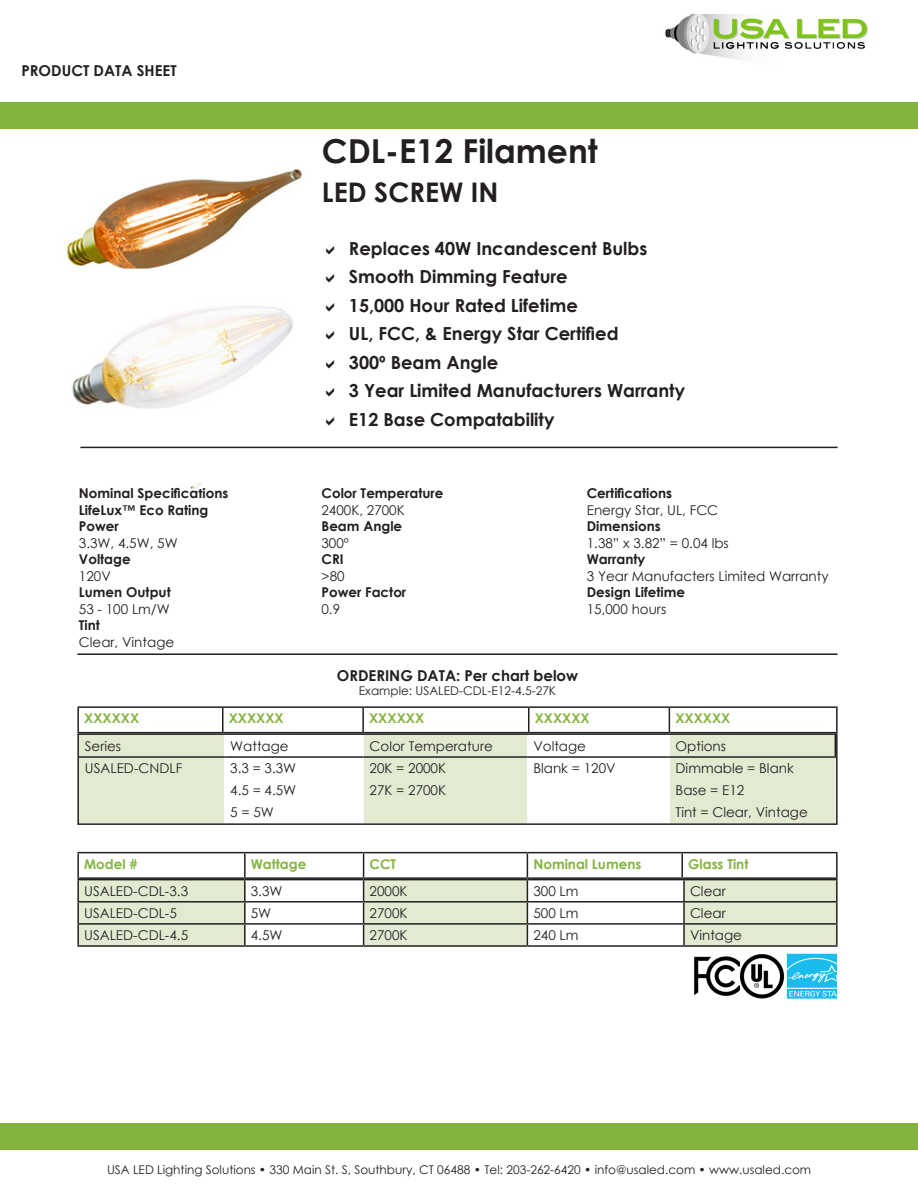
<style>
.page{position:relative;width:918px;height:1188px;background:#fff}
.page>*{position:absolute;margin:0;border:0;box-sizing:border-box;transform-origin:0 0}
.t1{font:700 33px "Century Gothic";color:#231f20}
.t2{font:700 27px "Century Gothic";color:#231f20}
.t3{font:700 18px "Century Gothic";color:#231f20}
.t4{font:700 15px "Century Gothic";color:#231f20}
.t5{font:13.5px/16.5px "Century Gothic";color:#231f20}
.t6{font:700 13.5px/16.5px "Century Gothic";color:#231f20}
.t7{font:700 13.5px "Century Gothic";color:#84b440}
.t8{font:12px "Century Gothic";color:#231f20}
.s1{font-weight:700}
.s2{font-weight:400}
</style>
<div class="page">
<img style="left:665px;top:14px;width:203px;height:46px">
<div style="left:0;top:102px;width:918px;height:27px;background:#84b440"></div>
<hr style="left:80px;top:447px;width:758px;height:1px;background:#231f20">
<hr style="left:77px;top:653px;width:761px;height:2px;background:#231f20">
<div style="left:80px;top:736px;width:755px;height:86px;background:#e2ebd2"></div>
<hr style="left:79px;top:756px;width:145px;height:2px;background:#231f20">
<hr style="left:670px;top:756px;width:166px;height:2px;background:#231f20">
<div style="left:77px;top:733px;width:761px;height:92px;border:2px solid #231f20"></div>
<hr style="left:77px;top:706px;width:146px;height:2px;background:#231f20">
<hr style="left:77px;top:708px;width:2px;height:24px;background:#231f20">
<hr style="left:223px;top:706px;width:140px;height:2px;background:#231f20">
<hr style="left:222px;top:708px;width:2px;height:24px;background:#231f20">
<hr style="left:363px;top:706px;width:166px;height:2px;background:#231f20">
<hr style="left:529px;top:706px;width:140px;height:2px;background:#231f20">
<hr style="left:669px;top:706px;width:169px;height:2px;background:#231f20">
<svg style="left:224px;top:708px;width:446px;height:115px"></svg>
<hr style="left:836px;top:708px;width:2px;height:24px;background:#231f20">
<hr style="left:77px;top:732px;width:146px;height:1px;background:#231f20">
<hr style="left:223px;top:732px;width:140px;height:1px;background:#231f20">
<hr style="left:363px;top:732px;width:166px;height:1px;background:#231f20">
<hr style="left:529px;top:732px;width:140px;height:1px;background:#231f20">
<hr style="left:669px;top:732px;width:169px;height:1px;background:#231f20">
<hr style="left:77px;top:852px;width:168px;height:1px;background:#231f20">
<hr style="left:77px;top:853px;width:2px;height:24px;background:#231f20">
<hr style="left:245px;top:852px;width:119px;height:1px;background:#231f20">
<hr style="left:244px;top:853px;width:2px;height:24px;background:#231f20">
<hr style="left:364px;top:852px;width:163px;height:1px;background:#231f20">
<hr style="left:527px;top:852px;width:155px;height:1px;background:#231f20">
<hr style="left:682px;top:852px;width:156px;height:1px;background:#231f20">
<hr style="left:836px;top:853px;width:2px;height:24px;background:#231f20">
<hr style="left:77px;top:877px;width:168px;height:2px;background:#231f20">
<hr style="left:682px;top:877px;width:156px;height:2px;background:#231f20">
<div style="left:0;top:1123px;width:918px;height:27px;background:#84b440"></div>
<div style="left:79px;top:880px;width:757px;height:65px;background:#e2ebd2"></div>
<hr style="left:77px;top:879px;width:168px;height:1px;background:#231f20">
<hr style="left:77px;top:880px;width:2px;height:21px;background:#231f20">
<hr style="left:244px;top:880px;width:2px;height:21px;background:#231f20">
<hr style="left:684px;top:879px;width:154px;height:1px;background:#231f20">
<hr style="left:683px;top:880px;width:2px;height:21px;background:#231f20">
<hr style="left:836px;top:880px;width:2px;height:21px;background:#231f20">
<hr style="left:77px;top:901px;width:168px;height:2px;background:#231f20">
<hr style="left:77px;top:903px;width:2px;height:20px;background:#231f20">
<hr style="left:244px;top:903px;width:2px;height:20px;background:#231f20">
<hr style="left:684px;top:901px;width:154px;height:2px;background:#231f20">
<hr style="left:683px;top:903px;width:2px;height:20px;background:#231f20">
<hr style="left:836px;top:903px;width:2px;height:20px;background:#231f20">
<hr style="left:77px;top:923px;width:168px;height:2px;background:#231f20">
<hr style="left:77px;top:925px;width:2px;height:20px;background:#231f20">
<hr style="left:244px;top:925px;width:2px;height:20px;background:#231f20">
<svg style="left:245px;top:853px;width:439px;height:92px"></svg>
<hr style="left:684px;top:923px;width:154px;height:2px;background:#231f20">
<hr style="left:683px;top:925px;width:2px;height:20px;background:#231f20">
<hr style="left:836px;top:925px;width:2px;height:20px;background:#231f20">
<hr style="left:77px;top:945px;width:168px;height:2px;background:#231f20">
<hr style="left:245px;top:945px;width:119px;height:2px;background:#231f20">
<hr style="left:364px;top:945px;width:163px;height:2px;background:#231f20">
<hr style="left:527px;top:945px;width:157px;height:2px;background:#231f20">
<hr style="left:684px;top:945px;width:154px;height:2px;background:#231f20">
<img style="left:740px;top:954px;width:96px;height:44px">
<img style="left:694px;top:956px;width:46px;height:40px">
<img style="left:66px;top:169px;width:237px;height:100px">
<svg style="left:191px;top:483px;width:10px;height:5px"></svg>
<img style="left:72px;top:306px;width:221px;height:103px">
<p class="t4" style="left:22px;top:60px;width:157px">PRODUCT DATA SHEET</p>
<p class="t6" style="left:79px;top:484px;width:151px">Nominal Specifications</p>
<p class="t6" style="left:79px;top:501px;width:131px">LifeLux™ Eco Rating</p>
<p class="t5" style="left:79px;top:518px;width:100px"><span class="s1">Power<br></span>3.3W, 4.5W, 5W<br><span class="s1">Voltage<br></span>120V</p>
<p class="t6" style="left:79px;top:583px;width:93px">Lumen Output<br><span class="s2">53 - 100 Lm/W</span></p>
<p class="t6" style="left:79px;top:616px;width:23px">Tint</p>
<p class="t5" style="left:79px;top:633px;width:97px">Clear, Vintage</p>
<p class="t1" style="left:322px;top:126px;width:277px">CDL-E12 Filament</p>
<p class="t2" style="left:322px;top:172px;width:178px">LED SCREW IN</p>
<p class="t3" style="left:349px;top:235px;width:300px">Replaces 40W Incandescent Bulbs</p>
<p class="t3" style="left:349px;top:263px;width:220px">Smooth Dimming Feature</p>
<p class="t3" style="left:349px;top:292px;width:230px">15,000 Hour Rated Lifetime</p>
<p class="t3" style="left:349px;top:320px;width:271px">UL, FCC, &amp; Energy Star Certified</p>
<p class="t3" style="left:349px;top:349px;width:151px">300º Beam Angle</p>
<p class="t3" style="left:349px;top:377px;width:338px">3 Year Limited Manufacturers Warranty</p>
<p class="t3" style="left:349px;top:406px;width:207px">E12 Base Compatability</p>
<p class="t6" style="left:322px;top:484px;width:124px">Color Temperature</p>
<p class="t5" style="left:322px;top:501px;width:85px">2400K, 2700K<br><span class="s1">Beam Angle</span></p>
<p class="t5" style="left:322px;top:534px;width:29px">300º</p>
<p class="t6" style="left:322px;top:550px;width:24px">CRI</p>
<p class="t5" style="left:322px;top:567px;width:25px">&gt;80</p>
<p class="t6" style="left:322px;top:583px;width:86px">Power Factor</p>
<p class="t5" style="left:322px;top:600px;width:20px">0.9</p>
<p class="t6" style="left:587px;top:484px;width:133px">Certifications<br><span class="s2">Energy Star, UL, FCC<br></span>Dimensions</p>
<p class="t5" style="left:587px;top:534px;width:144px">1.38” x 3.82” = 0.04 lbs<br><span class="s1">Warranty</span></p>
<p class="t5" style="left:587px;top:567px;width:243px">3 Year Manufacters Limited Warranty<br><span class="s1">Design Lifetime</span></p>
<p class="t5" style="left:587px;top:600px;width:81px">15,000 hours</p>
<p class="t4" style="left:337px;top:664px;width:243px">ORDERING DATA: Per chart below</p>
<p class="t8" style="left:359px;top:682px;width:199px">Example: USALED-CDL-E12-4.5-27K</p>
<p class="t7" style="left:84px;top:708px;width:57px">XXXXXX</p>
<p class="t7" style="left:229px;top:708px;width:57px">XXXXXX</p>
<p class="t7" style="left:369px;top:708px;width:57px">XXXXXX</p>
<p class="t7" style="left:535px;top:708px;width:57px">XXXXXX</p>
<p class="t7" style="left:675px;top:708px;width:57px">XXXXXX</p>
<p class="t5" style="left:85px;top:738px;width:38px">Series</p>
<p class="t5" style="left:230px;top:738px;width:60px">Wattage</p>
<p class="t5" style="left:370px;top:738px;width:125px">Color Temperature</p>
<p class="t5" style="left:533px;top:738px;width:54px">Voltage</p>
<p class="t5" style="left:676px;top:738px;width:52px">Options</p>
<p class="t5" style="left:85px;top:760px;width:99px">USALED-CNDLF</p>
<p class="t5" style="left:230px;top:760px;width:68px">3.3 = 3.3W</p>
<p class="t5" style="left:370px;top:760px;width:78px">20K = 2000K</p>
<p class="t5" style="left:533px;top:760px;width:84px">Blank = 120V</p>
<p class="t5" style="left:676px;top:760px;width:120px">Dimmable = Blank</p>
<p class="t5" style="left:230px;top:782px;width:68px">4.5 = 4.5W</p>
<p class="t5" style="left:370px;top:782px;width:78px">27K = 2700K</p>
<p class="t5" style="left:676px;top:782px;width:70px">Base = E12</p>
<p class="t5" style="left:230px;top:804px;width:45px">5 = 5W</p>
<p class="t5" style="left:676px;top:804px;width:134px">Tint = Clear, Vintage</p>
<p class="t7" style="left:84px;top:854px;width:55px">Model #</p>
<p class="t7" style="left:251px;top:854px;width:57px">Wattage</p>
<p class="t7" style="left:370px;top:854px;width:28px">CCT</p>
<p class="t7" style="left:533px;top:854px;width:109px">Nominal Lumens</p>
<p class="t7" style="left:688px;top:854px;width:62px">Glass Tint</p>
<p class="t5" style="left:84px;top:882px;width:105px">USALED-CDL-3.3</p>
<p class="t5" style="left:251px;top:882px;width:33px">3.3W</p>
<p class="t5" style="left:370px;top:882px;width:39px">2000K</p>
<p class="t5" style="left:533px;top:882px;width:47px">300 Lm</p>
<p class="t5" style="left:690px;top:882px;width:37px">Clear</p>
<p class="t5" style="left:84px;top:905px;width:94px">USALED-CDL-5</p>
<p class="t5" style="left:251px;top:905px;width:22px">5W</p>
<p class="t5" style="left:370px;top:905px;width:39px">2700K</p>
<p class="t5" style="left:533px;top:905px;width:47px">500 Lm</p>
<p class="t5" style="left:690px;top:905px;width:37px">Clear</p>
<p class="t5" style="left:84px;top:927px;width:105px">USALED-CDL-4.5</p>
<p class="t5" style="left:251px;top:927px;width:33px">4.5W</p>
<p class="t5" style="left:370px;top:927px;width:39px">2700K</p>
<p class="t5" style="left:533px;top:927px;width:47px">240 Lm</p>
<p class="t5" style="left:690px;top:927px;width:54px">Vintage</p>
<p class="t8" style="left:107px;top:1161px;width:706px">USA LED Lighting Solutions • 330 Main St. S, Southbury, CT 06488 • Tel: 203-262-6420 • info@usaled.com • www.usaled.com</p>
</div>
